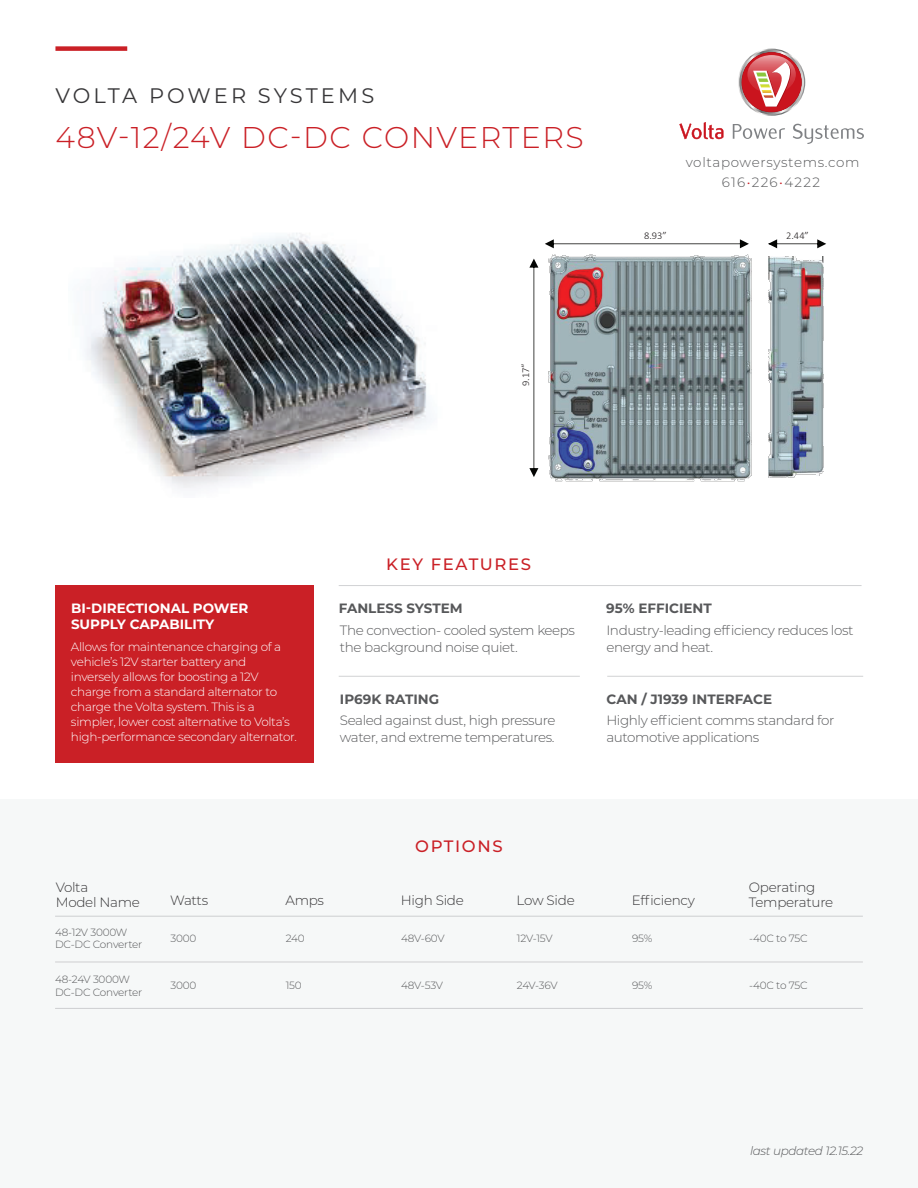
<style>
.page{position:relative;width:918px;height:1188px;background:#fff}
.page>*{position:absolute;margin:0;border:0;box-sizing:border-box;transform-origin:0 0}
.t1{font:300 30px "Montserrat";letter-spacing:.05em;color:#ca2026}
.t2{font:21px "Montserrat";letter-spacing:.14em;color:#373638}
.t3{font:500 16.5px "Montserrat";letter-spacing:.1em;color:#ca2026}
.t4{font:300 13.5px/16.5px "Montserrat";letter-spacing:-.03em;color:#57585a}
.t5{font:300 13.5px/15px "Montserrat";letter-spacing:-.02em;color:#373638}
.t6{font:700 13.5px "Montserrat";color:#57585a}
.t7{font:700 13.5px/16.5px "Montserrat";color:#fff}
.t8{font:300 13.5px/19.5px "Montserrat";letter-spacing:.05em;color:#57585a;text-align:center}
.t9{font:300 12px/15px "Montserrat";letter-spacing:-.025em;color:#fff}
.t10{font:italic 300 12px "Montserrat";letter-spacing:-.03em;color:#57585a}
.t11{font:300 10.5px/12.6px "Montserrat";letter-spacing:-.02em;color:#57585a}
.t12{font:300 10.5px "Calibri";color:#231f20}
.s1{color:#ca2026}
</style>
<div class="page">
<div style="left:0;top:800px;width:918px;height:388px;background:#f6f8f8"></div>
<div style="left:55px;top:586px;width:258px;height:177px;background:#ca2026"></div>
<div style="left:55px;top:46px;width:72px;height:5px;background:#ca2026"></div>
<svg style="left:738px;top:49px;width:67px;height:67px"></svg>
<svg style="left:739px;top:50px;width:65px;height:65px"></svg>
<svg style="left:742px;top:52px;width:60px;height:60px"></svg>
<svg style="left:679px;top:122px;width:44px;height:17px"></svg>
<svg style="left:733px;top:124px;width:52px;height:15px"></svg>
<svg style="left:793px;top:124px;width:71px;height:20px"></svg>
<hr style="left:55px;top:916px;width:808px;height:1px;background:#d1d2d4">
<hr style="left:55px;top:961px;width:808px;height:2px;background:#d1d2d4">
<hr style="left:55px;top:1008px;width:808px;height:1px;background:#d1d2d4">
<img style="left:85px;top:233px;width:343px;height:255px">
<svg style="left:545px;top:239px;width:204px;height:9px"></svg>
<svg style="left:768px;top:239px;width:58px;height:9px"></svg>
<img style="left:548px;top:254px;width:204px;height:228px">
<img style="left:769px;top:257px;width:55px;height:220px">
<hr style="left:339px;top:585px;width:523px;height:1px;background:#d1d2d4">
<hr style="left:339px;top:676px;width:241px;height:1px;background:#d1d2d4">
<hr style="left:607px;top:676px;width:256px;height:1px;background:#d1d2d4">
<svg style="left:529px;top:259px;width:9px;height:218px"></svg>
<h2 class="t2" style="left:55px;top:81px;width:320px">VOLTA POWER SYSTEMS</h2>
<h1 class="t1" style="left:55px;top:117px;width:530px">48V-12/24V DC-DC CONVERTERS</h1>
<p class="t12" style="left:519px;top:386px;width:20px;rotate:-90deg">9.17</p>
<p class="t12" style="left:644px;top:229px;width:24px">8.93”</p>
<p class="t8" style="left:686px;top:152px;width:175px">voltapowersystems.com<br>616<span class="s1">•</span>226<span class="s1">•</span>4222</p>
<p class="t12" style="left:786px;top:229px;width:24px">2.44”</p>
<p class="t7" style="left:71px;top:599px;width:179px">BI-DIRECTIONAL POWER<br>SUPPLY CAPABILITY</p>
<p class="t9" style="left:71px;top:638px;width:227px">Allows for maintenance charging of a vehicle’s 12V starter battery and inversely allows for boosting a 12V charge from a standard alternator to charge the Volta system. This is a simpler, lower cost alternative to Volta’s high-performance secondary alternator.</p>
<h3 class="t3" style="left:386px;top:553px;width:146px">KEY FEATURES</h3>
<p class="t6" style="left:339px;top:598px;width:125px">FANLESS SYSTEM</p>
<p class="t4" style="left:340px;top:622px;width:237px">The convection- cooled system keeps the background noise quiet.</p>
<p class="t6" style="left:340px;top:689px;width:101px">IP69K RATING</p>
<p class="t4" style="left:340px;top:712px;width:217px">Sealed against dust, high pressure water, and extreme temperatures.</p>
<p class="t6" style="left:606px;top:598px;width:107px">95% EFFICIENT</p>
<p class="t4" style="left:606px;top:622px;width:249px">Industry-leading efficiency reduces lost energy and heat.</p>
<p class="t6" style="left:607px;top:689px;width:167px">CAN / J1939 INTERFACE</p>
<p class="t4" style="left:606px;top:712px;width:229px">Highly efficient comms standard for automotive applications</p>
<h3 class="t3" style="left:415px;top:834px;width:89px">OPTIONS</h3>
<p class="t5" style="left:56px;top:880px;width:86px">Volta<br>Model Name</p>
<p class="t11" style="left:55px;top:925px;width:89px">48-12V 3000W<br>DC-DC Converter</p>
<p class="t11" style="left:170px;top:931px;width:27px">3000</p>
<p class="t11" style="left:286px;top:931px;width:20px">240</p>
<p class="t11" style="left:401px;top:931px;width:45px">48V-60V</p>
<p class="t11" style="left:517px;top:931px;width:37px">12V-15V</p>
<p class="t11" style="left:632px;top:931px;width:22px">95%</p>
<p class="t11" style="left:749px;top:931px;width:60px">-40C to 75C</p>
<p class="t11" style="left:55px;top:973px;width:89px">48-24V 3000W<br>DC-DC Converter</p>
<p class="t11" style="left:170px;top:979px;width:27px">3000</p>
<p class="t11" style="left:286px;top:979px;width:18px">150</p>
<p class="t11" style="left:401px;top:979px;width:43px">48V-53V</p>
<p class="t11" style="left:517px;top:979px;width:42px">24V-36V</p>
<p class="t11" style="left:632px;top:979px;width:22px">95%</p>
<p class="t11" style="left:749px;top:979px;width:60px">-40C to 75C</p>
<p class="t5" style="left:749px;top:880px;width:86px">Operating<br>Temperature</p>
<p class="t5" style="left:170px;top:893px;width:39px">Watts</p>
<p class="t5" style="left:285px;top:893px;width:40px">Amps</p>
<p class="t5" style="left:401px;top:893px;width:65px">High Side</p>
<p class="t5" style="left:517px;top:893px;width:60px">Low Side</p>
<p class="t5" style="left:632px;top:893px;width:65px">Efficiency</p>
<p class="t10" style="left:750px;top:1142px;width:115px">last updated 12.15.22</p>
</div>
